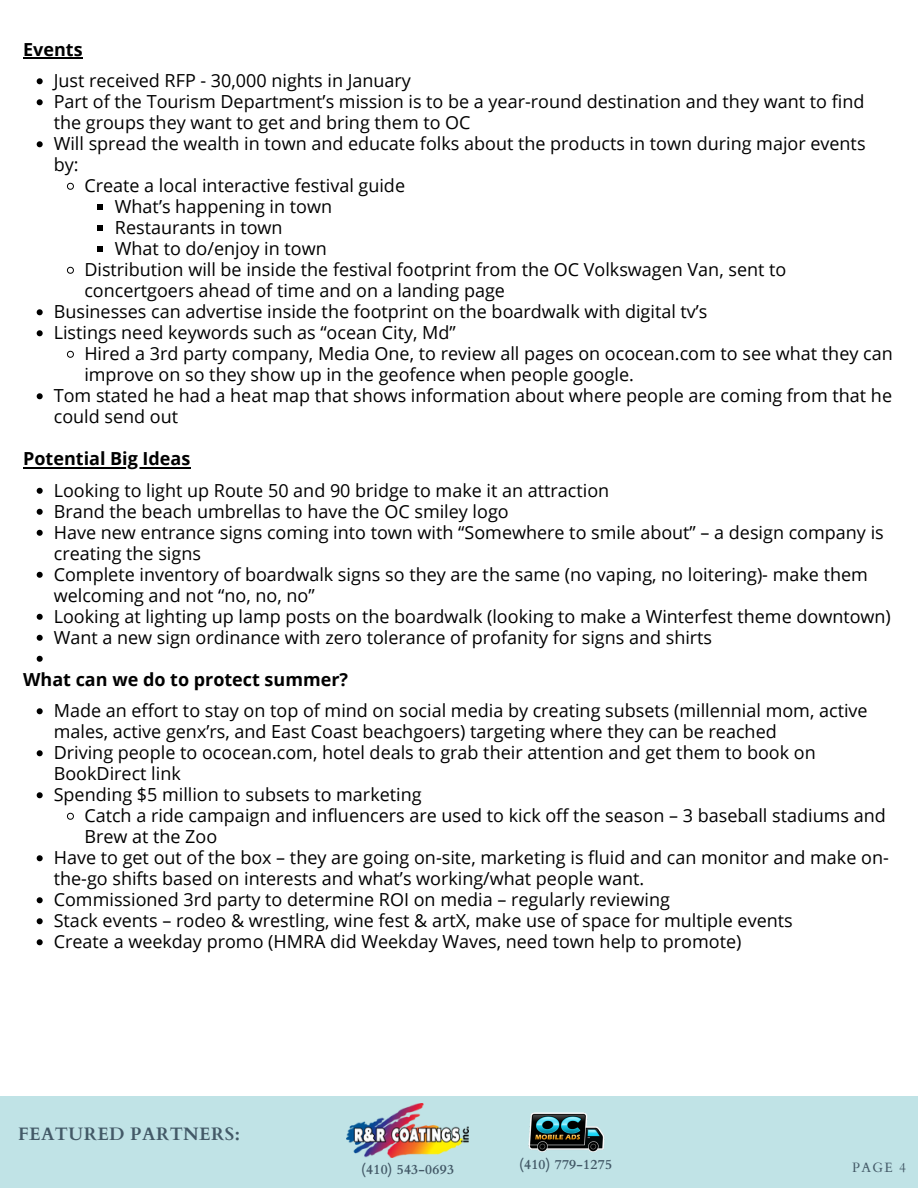
<style>
.page{position:relative;width:918px;height:1188px;background:#fff}
.page>*{position:absolute;margin:0;border:0;box-sizing:border-box;transform-origin:0 0}
.t1{font:18px/21px "Open Sans";color:#000}
.t2{font:700 18px "Open Sans";color:#000}
.t3{font:700 18px "Cardo";letter-spacing:.02em;color:#435967}
.t4{font:700 13.65px "Cardo";letter-spacing:.02em;color:#435967}
.t5{font:13.5px "Cardo";color:#435967}
</style>
<div class="page">
<div style="left:0;top:1096px;width:918px;height:92px;background:#c0e3e6"></div>
<img style="left:347px;top:1104px;width:121px;height:54px">
<hr style="left:23px;top:57px;width:60px;height:2px;background:#000">
<svg style="left:37px;top:78px;width:6px;height:6px"></svg>
<svg style="left:37px;top:99px;width:6px;height:6px"></svg>
<svg style="left:37px;top:141px;width:6px;height:6px"></svg>
<svg style="left:67px;top:182px;width:7px;height:8px"></svg>
<svg style="left:97px;top:204px;width:6px;height:6px"></svg>
<svg style="left:97px;top:225px;width:6px;height:6px"></svg>
<svg style="left:97px;top:246px;width:6px;height:6px"></svg>
<svg style="left:67px;top:266px;width:7px;height:8px"></svg>
<svg style="left:37px;top:309px;width:6px;height:6px"></svg>
<svg style="left:37px;top:330px;width:6px;height:6px"></svg>
<svg style="left:67px;top:350px;width:7px;height:8px"></svg>
<svg style="left:37px;top:393px;width:6px;height:6px"></svg>
<hr style="left:23px;top:467px;width:167px;height:1px;background:#000">
<svg style="left:37px;top:488px;width:6px;height:6px"></svg>
<svg style="left:37px;top:509px;width:6px;height:6px"></svg>
<svg style="left:37px;top:530px;width:6px;height:6px"></svg>
<svg style="left:37px;top:572px;width:6px;height:6px"></svg>
<svg style="left:37px;top:614px;width:6px;height:6px"></svg>
<svg style="left:37px;top:635px;width:6px;height:6px"></svg>
<svg style="left:37px;top:656px;width:6px;height:6px"></svg>
<svg style="left:37px;top:708px;width:6px;height:6px"></svg>
<svg style="left:37px;top:750px;width:6px;height:6px"></svg>
<svg style="left:37px;top:792px;width:6px;height:6px"></svg>
<svg style="left:67px;top:812px;width:7px;height:8px"></svg>
<svg style="left:37px;top:855px;width:6px;height:6px"></svg>
<svg style="left:37px;top:897px;width:6px;height:6px"></svg>
<svg style="left:37px;top:918px;width:6px;height:6px"></svg>
<svg style="left:37px;top:939px;width:6px;height:6px"></svg>
<img style="left:528px;top:1112px;width:77px;height:40px">
<p class="t2" style="left:23px;top:37px;width:61px">Events</p>
<p class="t1" style="left:54px;top:70px;width:359px">Just received RFP - 30,000 nights in January</p>
<p class="t1" style="left:54px;top:91px;width:812px">Part of the Tourism Department’s mission is to be a year-round destination and they want to find the groups they want to get and bring them to OC</p>
<p class="t1" style="left:54px;top:133px;width:813px">Will spread the wealth in town and educate folks about the products in town during major events by:</p>
<p class="t1" style="left:84px;top:175px;width:322px">Create a local interactive festival guide</p>
<p class="t1" style="left:115px;top:196px;width:219px">What’s happening in town</p>
<p class="t1" style="left:115px;top:217px;width:169px">Restaurants in town</p>
<p class="t1" style="left:115px;top:238px;width:213px">What to do/enjoy in town</p>
<p class="t1" style="left:84px;top:259px;width:704px">Distribution will be inside the festival footprint from the OC Volkswagen Van, sent to concertgoers ahead of time and on a landing page</p>
<h2 class="t1" style="left:54px;top:301px;width:655px">Businesses can advertise inside the footprint on the boardwalk with digital tv’s</h2>
<p class="t1" style="left:54px;top:322px;width:404px">Listings need keywords such as “ocean City, Md”</p>
<p class="t1" style="left:84px;top:343px;width:810px">Hired a 3rd party company, Media One, to review all pages on ococean.com to see what they can improve on so they show up in the geofence when people google.</p>
<p class="t1" style="left:54px;top:385px;width:840px">Tom stated he had a heat map that shows information about where people are coming from that he could send out</p>
<p class="t2" style="left:23px;top:446px;width:169px">Potential Big Ideas</p>
<p class="t1" style="left:54px;top:479px;width:557px">Looking to light up Route 50 and 90 bridge to make it an attraction</p>
<p class="t1" style="left:54px;top:500px;width:456px">Brand the beach umbrellas to have the OC smiley logo</p>
<h2 class="t1" style="left:54px;top:521px;width:832px">Have new entrance signs coming into town with “Somewhere to smile about” – a design company is creating the signs</h2>
<p class="t1" style="left:54px;top:563px;width:816px">Complete inventory of boardwalk signs so they are the same (no vaping, no loitering)- make them welcoming and not “no, no, no”</p>
<p class="t1" style="left:54px;top:605px;width:839px">Looking at lighting up lamp posts on the boardwalk (looking to make a Winterfest theme downtown)</p>
<p class="t1" style="left:54px;top:626px;width:660px">Want a new sign ordinance with zero tolerance of profanity for signs and shirts</p>
<p class="t2" style="left:23px;top:667px;width:326px">What can we do to protect summer?</p>
<p class="t1" style="left:54px;top:700px;width:815px">Made an effort to stay on top of mind on social media by creating subsets (millennial mom, active males, active genx’rs, and East Coast beachgoers) targeting where they can be reached</p>
<p class="t1" style="left:54px;top:742px;width:764px">Driving people to ococean.com, hotel deals to grab their attention and get them to book on<br>BookDirect link</p>
<p class="t1" style="left:54px;top:784px;width:369px">Spending $5 million to subsets to marketing</p>
<p class="t1" style="left:84px;top:805px;width:803px">Catch a ride campaign and influencers are used to kick off the season – 3 baseball stadiums and<br>Brew at the Zoo</p>
<h1 class="t1" style="left:54px;top:847px;width:837px">Have to get out of the box – they are going on-site, marketing is fluid and can monitor and make on&shy;the-go shifts based on interests and what’s working/what people want.</h1>
<p class="t1" style="left:54px;top:889px;width:618px">Commissioned 3rd party to determine ROI on media – regularly reviewing</p>
<p class="t1" style="left:54px;top:910px;width:740px">Stack events – rodeo &amp; wrestling, wine fest &amp; artX, make use of space for multiple events</p>
<h4 class="t1" style="left:54px;top:931px;width:689px">Create a weekday promo (HMRA did Weekday Waves, need town help to promote)</h4>
<p class="t3" style="left:18px;top:1123px;width:223px">FEATURED PARTNERS:</p>
<p class="t4" style="left:519px;top:1155px;width:94px">(410) 779-1275</p>
<p class="t4" style="left:361px;top:1161px;width:94px">(410) 543-0693</p>
<p class="t5" style="left:852px;top:1159px;width:55px">PAGE 4</p>
</div>
